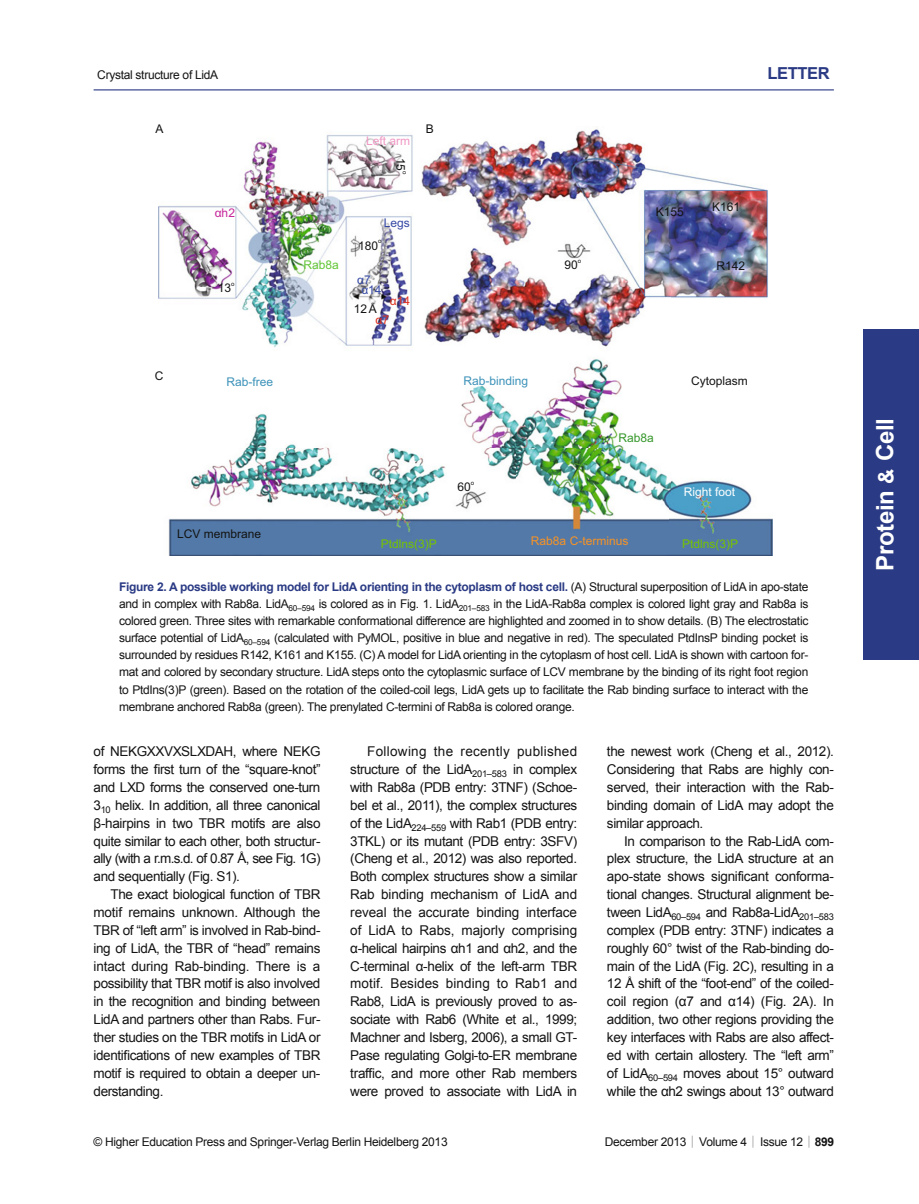
<style>
.page{position:relative;width:919px;height:1204px;background:#fff}
.page>*{position:absolute;margin:0;border:0;box-sizing:border-box;transform-origin:0 0}
.t1{font:700 24px "Cbhsgr Arial";letter-spacing:-.01em;color:#fff}
.t2{font:700 21px "Cbhsgr Arial";color:#fff}
.t3{font:700 16.5px "Cbhsgr Arial";letter-spacing:-.025em;color:#2a3a84}
.t4{font:13.5px/17.9px "Sdrnmk Arial";letter-spacing:-.03em;color:#131413;text-align:justify}
.t5{font:12px/17.1px "Sdrnmk Arial";letter-spacing:-.025em;color:#131413;text-align:justify}
.t6{font:700 12px "Cbhsgr Arial";letter-spacing:-.025em;color:#2a3a84}
.t7{font:12px "Knlqdr Arial";color:#131413}
.t8{font:12px "Knlqdr Arial";color:#74c400}
.t9{font:12px "Knlqdr Arial";color:#3c92b9}
.t10{font:12px "Knlqdr Arial";color:#f79325}
.t11{font:12px "Knlqdr Arial";color:#fff}
.t12{font:12px "Knlqdr Arial";color:#ef98c4}
.t13{font:12px "Knlqdr Arial";color:#62c636}
.t14{font:12px/9.4px "Knlqdr Arial";color:#364aa5}
.t15{font:12px "Knlqdr Arial";color:#e13220}
.t16{font:12px "Knlqdr Arial";color:#36982b}
.t17{font:12px "Knlqdr Arial";color:#3548a4}
.t18{font:12px "Knlqdr Arial";color:#c7289b}
.t19{font:6.15px "Knlqdr Arial";color:#131413}
.s1{font-family:"Sdrnmk Arial";font-weight:400;color:#131413}
.s2{font-family:"Khvbcs Arial"}
.s3{font-family:"Rmvfld Arial"}
.s4{font-family:"Kvcfff Sim Sun"}
.s5{font-family:"Cbhsgr Arial";font-weight:700}
</style>
<div class="page">
<div style="left:863px;top:329px;width:55px;height:330px;background:#2a3a84"></div>
<hr style="left:94px;top:89px;width:739px;height:1px;background:#2a3a84">
<img style="left:159px;top:129px;width:613px;height:426px">
<p class="t5" style="left:97px;top:66px;width:122px">Crystal structure of LidA</p>
<p class="t3" style="left:767px;top:64px;width:64px">LETTER</p>
<p class="t7" style="left:155px;top:124px;width:10px">A</p>
<p class="t18" style="left:215px;top:208px;width:22px">αh2</p>
<p class="t7" style="left:218px;top:284px;width:15px">13</p>
<p class="t19" style="left:231px;top:281px;width:5px">o</p>
<p class="t12" style="left:366px;top:137px;width:46px">Left arm</p>
<p class="t7" style="left:405px;top:158px;width:15px;rotate:90deg">15</p>
<p class="t19" style="left:407px;top:171px;width:5px;rotate:90deg">o</p>
<p class="t7" style="left:425px;top:124px;width:10px">B</p>
<p class="t13" style="left:303px;top:260px;width:37px">Rab8a</p>
<p class="t17" style="left:384px;top:218px;width:28px">Legs</p>
<p class="t7" style="left:358px;top:241px;width:22px">180</p>
<p class="t19" style="left:378px;top:239px;width:5px">o</p>
<p class="t14" style="left:361px;top:276px;width:22px;text-indent:-4px">α7 α14</p>
<p class="t7" style="left:354px;top:304px;width:25px">12Å</p>
<p class="t15" style="left:389px;top:296px;width:22px">α14</p>
<p class="t15" style="left:375px;top:315px;width:15px">α7</p>
<p class="t7" style="left:564px;top:261px;width:15px">90</p>
<p class="t19" style="left:578px;top:258px;width:5px">o</p>
<p class="t7" style="left:655px;top:207px;width:30px">K155</p>
<p class="t7" style="left:712px;top:202px;width:30px">K161</p>
<p class="t7" style="left:716px;top:262px;width:30px">R142</p>
<p class="t7" style="left:155px;top:371px;width:10px">C</p>
<p class="t9" style="left:226px;top:377px;width:48px">Rab-free</p>
<p class="t9" style="left:463px;top:376px;width:66px">Rab-binding</p>
<p class="t7" style="left:691px;top:376px;width:58px">Cytoplasm</p>
<p class="t7" style="left:177px;top:529px;width:86px">LCV membrane</p>
<p class="t7" style="left:457px;top:482px;width:15px">60</p>
<p class="t19" style="left:471px;top:480px;width:5px">o</p>
<p class="t16" style="left:618px;top:433px;width:37px">Rab8a</p>
<p class="t11" style="left:683px;top:488px;width:53px">Right foot</p>
<p class="t8" style="left:381px;top:539px;width:58px">Ptdlns(3)P</p>
<p class="t10" style="left:531px;top:536px;width:99px">Rab8a C-terminus</p>
<p class="t8" style="left:682px;top:539px;width:58px">Ptdlns(3)P</p>
<p class="t6" style="left:119px;top:580px;width:690px">Figure 2. A possible working model for LidA orienting in the cytoplasm of host cell. <span class="s1">(A) Structural superposition of LidA in apo-state</span></p>
<p class="t5" style="left:119px;top:595px;width:690px">and in complex with Rab8a. LidA<sub>60–594</sub> is colored as in Fig. 1. LidA<sub>201–583</sub> in the LidA-Rab8a complex is colored light gray and Rab8a is colored green. Three sites with remarkable conformational difference are highlighted and zoomed in to show details. (B) The electrostatic surface potential of LidA<sub>60–594</sub> (calculated with PyMOL, positive in blue and negative in red). The speculated PtdInsP binding pocket is surrounded by residues R142, K161 and K155. (C) A model for LidA orienting in the cytoplasm of host cell. LidA is shown with cartoon for&shy;mat and colored by secondary structure. LidA steps onto the cytoplasmic surface of LCV membrane by the binding of its right foot region to PtdIns(3)P (green). Based on the rotation of the coiled-coil legs, LidA gets up to facilitate the Rab binding surface to interact with the membrane anchored Rab8a (green). The prenylated C-termini of Rab8a is colored orange.</p>
<p class="t4" style="left:94px;top:742px;width:228px">of NEKGXXVXSLXDAH, where NEKG forms the <span class="s2">fi</span>rst turn of the “square-knot” and LXD forms the conserved one-turn 3<sub>10</sub> helix. In addition, all three canonical <span class="s3">β</span>-hairpins in two TBR motifs are also quite similar to each other, both structur&shy;ally (with a r.m.s.d. of 0.87 Å, see Fig. 1G) and sequentially (Fig. S1).</p>
<p class="t4" style="left:94px;top:885px;width:228px;text-indent:17px">The exact biological function of TBR motif remains unknown. Although the TBR of “left arm” is involved in Rab-bind&shy;ing of LidA, the TBR of “head” remains intact during Rab-binding. There is a possibility that TBR motif is also involved in the recognition and binding between LidA and partners other than Rabs. Fur&shy;ther studies on the TBR motifs in LidA or identi<span class="s2">fi</span>cations of new examples of TBR motif is required to obtain a deeper un&shy;derstanding.</p>
<p class="t4" style="left:350px;top:742px;width:228px;text-indent:17px">Following the recently published structure of the LidA<sub>201–583</sub> in complex with Rab8a (PDB entry: 3TNF) (Schoe&shy;bel et al., 2011), the complex structures of the LidA<sub>224–559</sub> with Rab1 (PDB entry:<br>3TKL) or its mutant (PDB entry: 3SFV) (Cheng et al., 2012) was also reported.<br>Both complex structures show a similar Rab binding mechanism of LidA and reveal the accurate binding interface of LidA to Rabs, majorly comprising <span class="s3">α</span>-helical hairpins <span class="s3">α</span>h1 and <span class="s3">α</span>h2, and the C-terminal <span class="s3">α</span>-helix of the left-arm TBR motif. Besides binding to Rab1 and Rab8, LidA is previously proved to as&shy;sociate with Rab6 (White et al., 1999; Machner and Isberg, 2006), a small GT-Pase regulating Golgi-to-ER membrane traffic, and more other Rab members were proved to associate with LidA in</p>
<p class="t4" style="left:607px;top:742px;width:228px">the newest work (Cheng et al., 2012).<br>Considering that Rabs are highly con&shy;served, their interaction with the Rab&shy;binding domain of LidA may adopt the similar approach.</p>
<p class="t4" style="left:607px;top:831px;width:228px;text-indent:17px">In comparison to the Rab-LidA com&shy;plex structure, the LidA structure at an apo-state shows significant conforma&shy;tional changes. Structural alignment be&shy;tween LidA<sub>60–594</sub> and Rab8a-LidA<sub>201–583 </sub>complex (PDB entry: 3TNF) indicates a roughly 60° twist of the Rab-binding do&shy;main of the LidA (Fig. 2C), resulting in a 12 Å shift of the “foot-end” of the coiled&shy;coil region (<span class="s3">α</span>7 and <span class="s3">α</span>14) (Fig. 2A). In addition, two other regions providing the key interfaces with Rabs are also affect&shy;ed with certain allostery. The “left arm” of LidA<sub>60–594</sub> moves about 15° outward while the <span class="s3">α</span>h2 swings about 13° outward</p>
<p class="t5" style="left:94px;top:1133px;width:355px">© Higher Education Press and Springer-Verlag Berlin Heidelberg 2013</p>
<p class="t5" style="left:604px;top:1133px;width:231px">December 2013 <span class="s4">|</span> Volume 4 <span class="s4">|</span> Issue 12 <span class="s4">|</span> <span class="s5">899</span></p>
<h1 class="t1" style="left:871px;top:571px;width:155px;rotate:-90deg">Protein Cell</h1>
<h2 class="t2" style="left:874px;top:483px;width:17px;rotate:-90deg">&amp;</h2>
</div>
